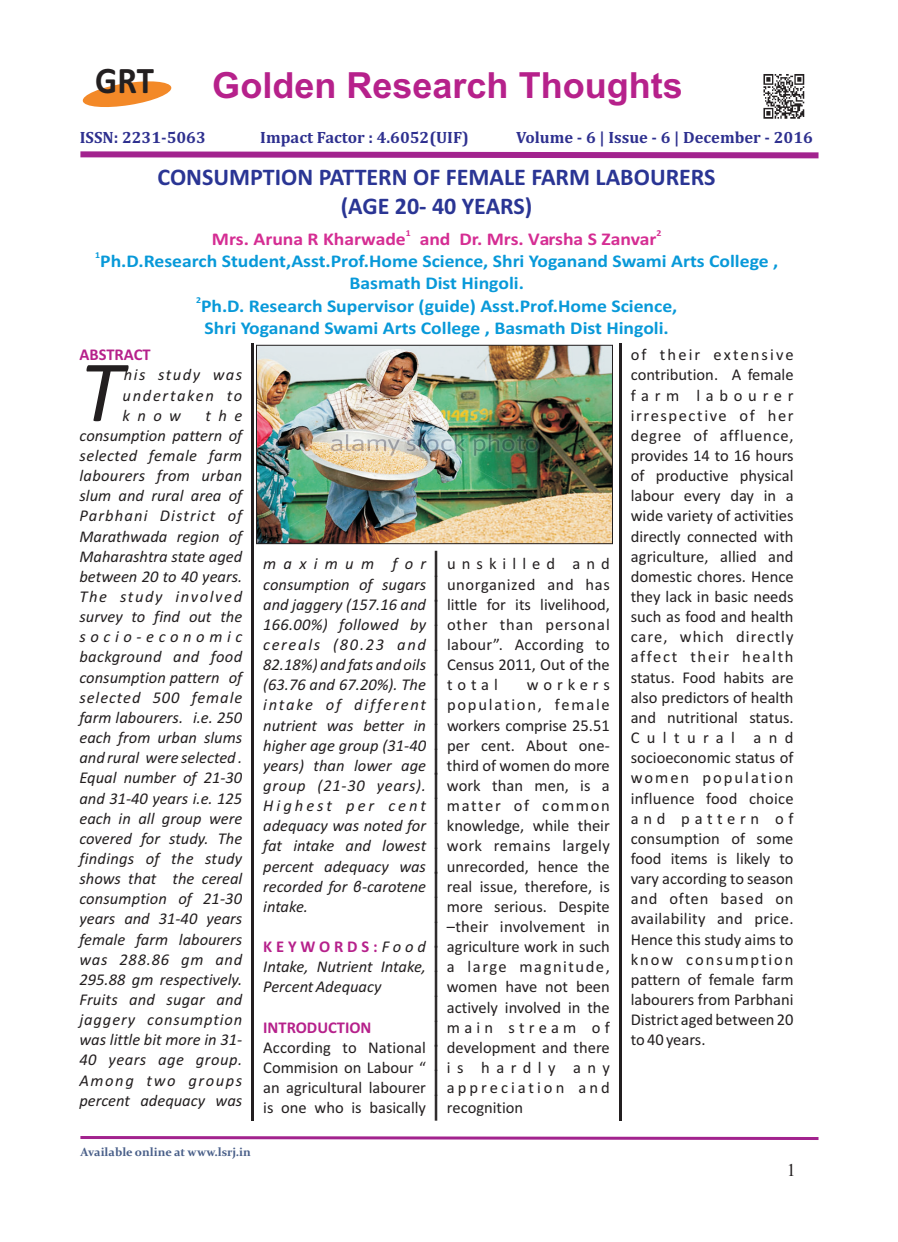
<style>
.page{position:relative;width:898px;height:1242px;background:#fff}
.page>*{position:absolute;margin:0;border:0;box-sizing:border-box;transform-origin:0 0}
.t1{font:italic 88.2px "Calibri";color:#231f20}
.t2{font:700 37.65px "Calibri";color:#231f20;scale:.92 1}
.t3{font:36px "Arial";color:#231f20;scale:1.68 1}
.t4{font:36px "Arial";color:#231f20;scale:1.23 1}
.t5{font:700 36px "Arial";color:#b6218b}
.t6{font:700 24px/29.2px "Calibri";color:#2a3594;text-align:center}
.t7{font:700 18px/21.9px "Calibri";color:#0899d9;text-align:center;scale:1.09 1}
.t8{font:700 18px "Calibri";color:#d52d93;scale:1.09 1}
.t9{font:18px "Times New Roman";color:#231f20}
.t10{font:16.5px/20.1px "Calibri";color:#231f20;text-align:justify}
.t11{font:italic 16.5px/20.1px "Calibri";color:#231f20;text-align:justify}
.t12{font:700 16.5px "Cambria";color:#2e308f}
.t13{font:700 16.5px "Calibri";color:#b6218b}
.t14{font:italic 16.5px/20.1px "Calibri";letter-spacing:.105em;color:#231f20}
.t15{font:italic 16.5px "Calibri";letter-spacing:.085em;color:#231f20}
.t16{font:700 12px "Constantia";color:#485e88}
.t17{font:700 9px "Calibri";color:#d52d93;scale:1.09 1}
.t18{font:700 9px "Calibri";color:#0899d9;scale:1.09 1}
.s1{font-weight:700;font-style:normal;color:#b6218b}
</style>
<div class="page">
<svg style="left:80px;top:151px;width:739px;height:8px;background:#b959aa"></svg>
<svg style="left:80px;top:1136px;width:739px;height:4px;background:#b859a9"></svg>
<img style="left:258px;top:347px;width:352px;height:195px">
<div style="left:256px;top:345px;width:356px;height:199px;border:1px solid #231f20"></div>
<img style="left:763px;top:74px;width:42px;height:45px">
<svg style="left:82px;top:81px;width:90px;height:26px"></svg>
<h2 class="t2" style="left:95px;top:65px;width:65px">GRT</h2>
<h3 class="t5" style="left:212px;top:72px;width:472px">Golden Research Thoughts</h3>
<p class="t12" style="left:80px;top:130px;width:127px">ISSN: 2231-5063</p>
<p class="t12" style="left:260px;top:130px;width:210px">Impact Factor : 4.6052(UIF)</p>
<p class="t12" style="left:516px;top:130px;width:298px">Volume - 6 | Issue - 6 | December - 2016</p>
<h3 class="t6" style="left:157px;top:164px;width:559px">CONSUMPTION PATTERN OF FEMALE FARM LABOURERS (AGE 20- 40 YEARS)</h3>
<p class="t17" style="left:405px;top:229px;width:6px">1</p>
<p class="t17" style="left:656px;top:229px;width:6px">2</p>
<p class="t8" style="left:212px;top:231px;width:409px">Mrs. Aruna R Kharwade and Dr. Mrs. Varsha S Zanvar</p>
<p class="t18" style="left:95px;top:252px;width:6px">1</p>
<p class="t7" style="left:100px;top:252px;width:623px">Ph.D.Research Student,Asst.Prof.Home Science, Shri Yoganand Swami Arts College ,<br>Basmath Dist Hingoli.</p>
<p class="t18" style="left:196px;top:296px;width:6px">2</p>
<p class="t7" style="left:201px;top:296px;width:438px;text-align:left">Ph.D. Research Supervisor (guide) Asst.Prof.Home Science,<br>Shri Yoganand Swami Arts College , Basmath Dist Hingoli.</p>
<h3 class="t3" style="left:220px;top:1119px;width:464px;rotate:-90deg">_______________________</h3>
<p class="t13" style="left:79px;top:348px;width:73px">ABSTRACT</p>
<p class="t15" style="left:124px;top:368px;width:120px">his study was</p>
<h1 class="t1" style="left:79px;top:355px;width:44px">T</h1>
<p class="t14" style="left:122px;top:386px;width:121px">undertaken to know</p>
<p class="t11" style="left:79px;top:406px;width:164px;text-indent:126px">the consumption pattern of selected female farm labourers from urban slum and rural area of Parbhani District of Marathwada region of Maharashtra state aged between 20 to 40 years.<br>The study involved survey to find out the socio-economic background and food consumption pattern of selected 500 female farm labourers. i.e. 250 each from urban slums and rural were selected .<br>Equal number of 21-30 and 31-40 years i.e. 125 each in all group were covered for study. The findings of the study shows that the cereal consumption of 21-30 years and 31-40 years female farm labourers was 288.86 gm and 295.88 gm respectively.<br>Fruits and sugar and jaggery consumption was little bit more in 31- 40 years age group.<br>Among two groups percent adequacy was</p>
<p class="t11" style="left:263px;top:555px;width:164px">maximum for consumption of sugars and jaggery (157.16 and 166.00%) followed by cereals (80.23 and 82.18%) and fats and oils (63.76 and 67.20%). The intake of different nutrient was better in higher age group (31-40 years) than lower age group (21-30 years).<br>Highest per cent adequacy was noted for fat intake and lowest percent adequacy was recorded for â-carotene intake.</p>
<p class="t11" style="left:263px;top:938px;width:164px"><span class="s1">KEYWORDS:</span>Food Intake, Nutrient Intake, Percent Adequacy</p>
<p class="t13" style="left:263px;top:1020px;width:110px">INTRODUCTION</p>
<p class="t10" style="left:263px;top:1038px;width:164px">According to National Commision on Labour “ an agricultural labourer is one who is basically</p>
<h3 class="t4" style="left:404px;top:1119px;width:465px;rotate:-90deg">_______________________</h3>
<p class="t10" style="left:447px;top:555px;width:164px">unskilled and unorganized and has little for its livelihood, other than personal labour”. According to Census 2011, Out of the total</p>
<p class="t10" style="left:447px;top:676px;width:164px;text-indent:80px">workers population, female workers comprise 25.51 per cent. About one&shy;third of women do more work than men, is a matter of common knowledge, while their work remains largely unrecorded, hence the real issue, therefore, is more serious. Despite –their involvement in agriculture work in such a large magnitude, women have not been actively involved in the main stream of development and there is hardly any appreciation and recognition</p>
<h3 class="t3" style="left:587px;top:1119px;width:464px;rotate:-90deg">_______________________</h3>
<p class="t10" style="left:630px;top:346px;width:164px">of their extensive contribution. A female farm labourer irrespective of her degree of affluence, provides 14 to 16 hours of productive physical labour every day in a wide variety of activities directly connected with agriculture, allied and domestic chores. Hence they lack in basic needs such as food and health care, which directly affect their health status. Food habits are also predictors of health and nutritional status.<br>Cultural and socioeconomic status of women population influence food choice and pattern of consumption of some food items is likely to vary according to season and often based on availability and price.<br>Hence this study aims to know consumption pattern of female farm labourers from Parbhani District aged between 20 to 40 years.</p>
<p class="t16" style="left:80px;top:1147px;width:172px">Available online at www.lsrj.in</p>
<p class="t9" style="left:786px;top:1164px;width:10px">1</p>
</div>
